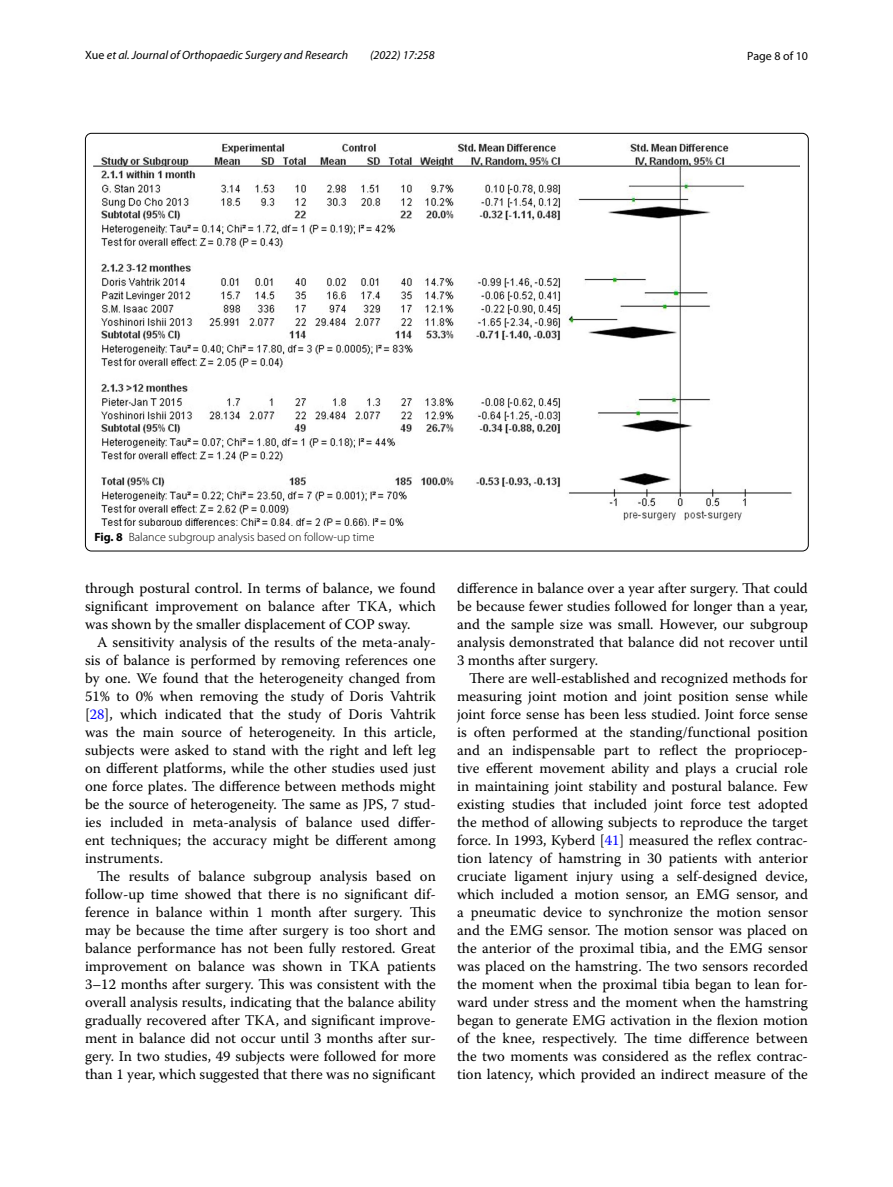
<style>
.page{position:relative;width:893px;height:1187px;background:#fff}
.page>*{position:absolute;margin:0;border:0;box-sizing:border-box;transform-origin:0 0}
.t1{font:14.7px/18px "Warnock Pro";color:#000;text-align:justify}
.t2{font:italic 12px "Myriad Pro";color:#000}
.t3{font:300 12px "Myriad Pro";color:#000}
.t4{font:12px "Myriad Pro";color:#000}
.s1{font-style:normal}
.s2{font-weight:700}
.s3{color:#00f}
</style>
<div class="page">
<img style="left:94px;top:143px;width:706px;height:383px">
<p class="t2" style="left:85px;top:48px;width:265px"><span class="s1">Xue</span> et al. Journal of Orthopaedic Surgery and Research</p>
<p class="t2" style="left:370px;top:48px;width:66px">(2022) 17:258</p>
<p class="t4" style="left:747px;top:48px;width:62px">Page 8 of 10</p>
<p class="t3" style="left:94px;top:530px;width:282px"><span class="s2">Fig. 8</span> Balance subgroup analysis based on follow-up time</p>
<p class="t1" style="left:85px;top:579px;width:352px">through postural control. In terms of balance, we found significant improvement on balance after TKA, which was shown by the smaller displacement of COP sway.</p>
<p class="t1" style="left:85px;top:633px;width:352px;text-indent:12px">A sensitivity analysis of the results of the meta-analy&shy;sis of balance is performed by removing references one by one. We found that the heterogeneity changed from 51% to 0% when removing the study of Doris Vahtrik [<span class="s3">28</span>], which indicated that the study of Doris Vahtrik was the main source of heterogeneity. In this article, subjects were asked to stand with the right and left leg on different platforms, while the other studies used just one force plates. The difference between methods might be the source of heterogeneity. The same as JPS, 7 stud&shy;ies included in meta-analysis of balance used differ&shy;ent techniques; the accuracy might be different among instruments.</p>
<p class="t1" style="left:85px;top:867px;width:352px;text-indent:12px">The results of balance subgroup analysis based on follow-up time showed that there is no significant dif&shy;ference in balance within 1 month after surgery. This may be because the time after surgery is too short and balance performance has not been fully restored. Great improvement on balance was shown in TKA patients 3–12 months after surgery. This was consistent with the overall analysis results, indicating that the balance ability gradually recovered after TKA, and significant improve&shy;ment in balance did not occur until 3 months after sur&shy;gery. In two studies, 49 subjects were followed for more than 1 year, which suggested that there was no significant</p>
<p class="t1" style="left:457px;top:579px;width:352px">difference in balance over a year after surgery. That could be because fewer studies followed for longer than a year, and the sample size was small. However, our subgroup analysis demonstrated that balance did not recover until 3 months after surgery.</p>
<p class="t1" style="left:457px;top:669px;width:352px;text-indent:12px">There are well-established and recognized methods for measuring joint motion and joint position sense while joint force sense has been less studied. Joint force sense is often performed at the standing/functional position and an indispensable part to reflect the propriocep&shy;tive efferent movement ability and plays a crucial role in maintaining joint stability and postural balance. Few existing studies that included joint force test adopted the method of allowing subjects to reproduce the target force. In 1993, Kyberd [<span class="s3">41</span>] measured the reflex contrac&shy;tion latency of hamstring in 30 patients with anterior cruciate ligament injury using a self-designed device, which included a motion sensor, an EMG sensor, and a pneumatic device to synchronize the motion sensor and the EMG sensor. The motion sensor was placed on the anterior of the proximal tibia, and the EMG sensor was placed on the hamstring. The two sensors recorded the moment when the proximal tibia began to lean for&shy;ward under stress and the moment when the hamstring began to generate EMG activation in the flexion motion of the knee, respectively. The time difference between the two moments was considered as the reflex contrac&shy;tion latency, which provided an indirect measure of the</p>
</div>
